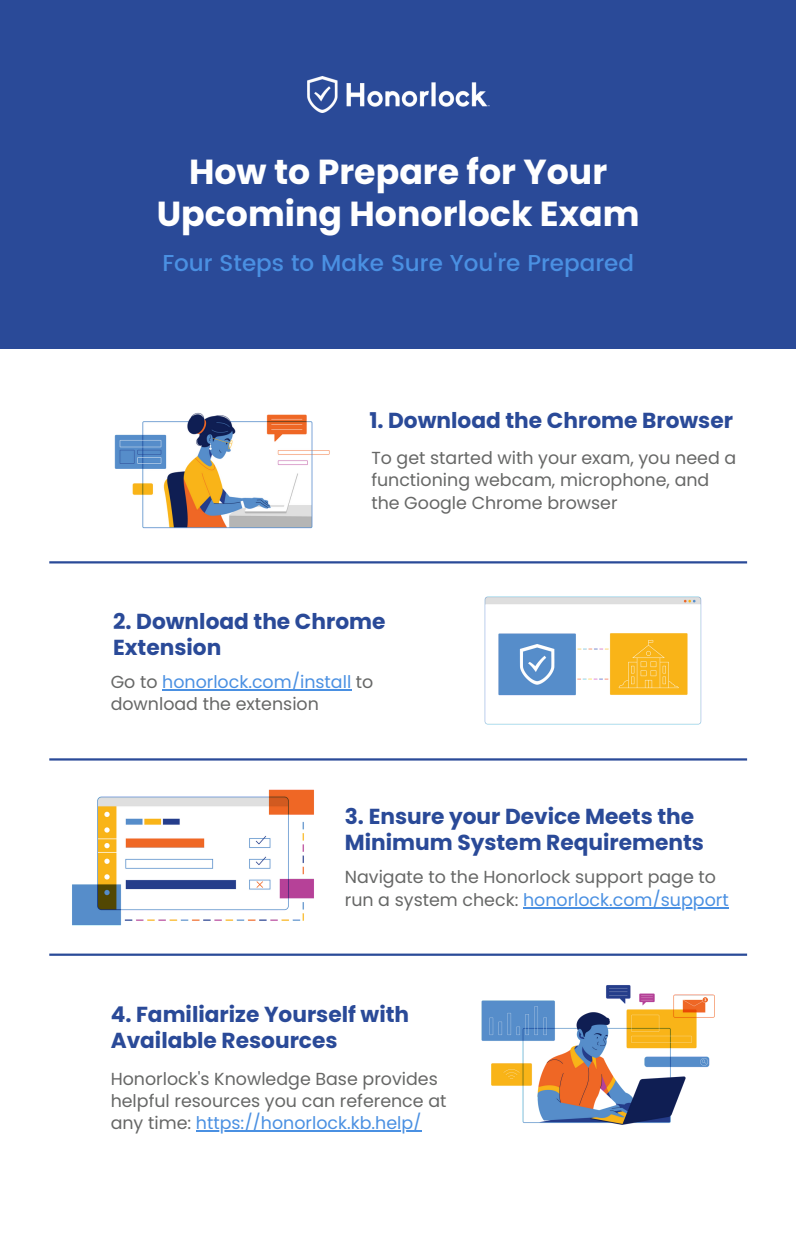
<style>
.page{position:relative;width:796px;height:1238px;background:#fff}
.page>*{position:absolute;margin:0;border:0;box-sizing:border-box;transform-origin:0 0}
.t1{font:700 34.72px/41.5px "Poppins";color:#fff;text-align:center}
.t2{font:500 23.02px "Poppins";color:#4a90e2}
.t3{font:700 21.67px/25.7px "Poppins";color:#2a4a98}
.t4{font:17.4px/22.3px "Poppins";color:#666766}
.s1{color:#4a90e2}
</style>
<div class="page">
<div style="left:0;top:0;width:795px;height:348px;background:#2a4a98"></div>
<hr style="left:49px;top:561px;width:698px;height:2px;background:#2a4a98">
<hr style="left:49px;top:758px;width:698px;height:2px;background:#2a4a98">
<hr style="left:49px;top:953px;width:698px;height:2px;background:#2a4a98">
<img style="left:446px;top:561px;width:293px;height:200px">
<img style="left:442px;top:953px;width:306px;height:172px">
<img style="left:307px;top:76px;width:182px;height:36px">
<img style="left:114px;top:412px;width:216px;height:117px">
<img style="left:49px;top:758px;width:295px;height:198px">
<hr style="left:196px;top:1130px;width:225px;height:2px;background:#4a90e2">
<hr style="left:523px;top:906px;width:205px;height:2px;background:#4a90e2">
<hr style="left:162px;top:689px;width:189px;height:1px;background:#4a90e2">
<h1 class="t1" style="left:157px;top:151px;width:484px">How to Prepare for Your<br>Upcoming Honorlock Exam</h1>
<h2 class="t2" style="left:162px;top:249px;width:473px">Four Steps to Make Sure You're Prepared</h2>
<p class="t3" style="left:369px;top:408px;width:365px">1. Download the Chrome Browser</p>
<p class="t4" style="left:371px;top:446px;width:366px">To get started with your exam, you need a functioning webcam, microphone, and the Google Chrome browser</p>
<p class="t3" style="left:113px;top:609px;width:274px">2. Download the Chrome<br>Extension</p>
<p class="t4" style="left:111px;top:670px;width:264px">Go to <span class="s1">honorlock.com/install</span> to download the extension</p>
<p class="t3" style="left:345px;top:803px;width:360px">3. Ensure your Device Meets the<br>Minimum System Requirements</p>
<p class="t4" style="left:345px;top:866px;width:385px">Navigate to the Honorlock support page to run a system check: <span class="s1">honorlock.com/support</span></p>
<p class="t3" style="left:111px;top:1001px;width:300px">4. Familiarize Yourself with<br>Available Resources</p>
<p class="t4" style="left:111px;top:1067px;width:337px">Honorlock's Knowledge Base provides helpful resources you can reference at any time: <span class="s1">https://honorlock.kb.help/</span></p>
</div>
